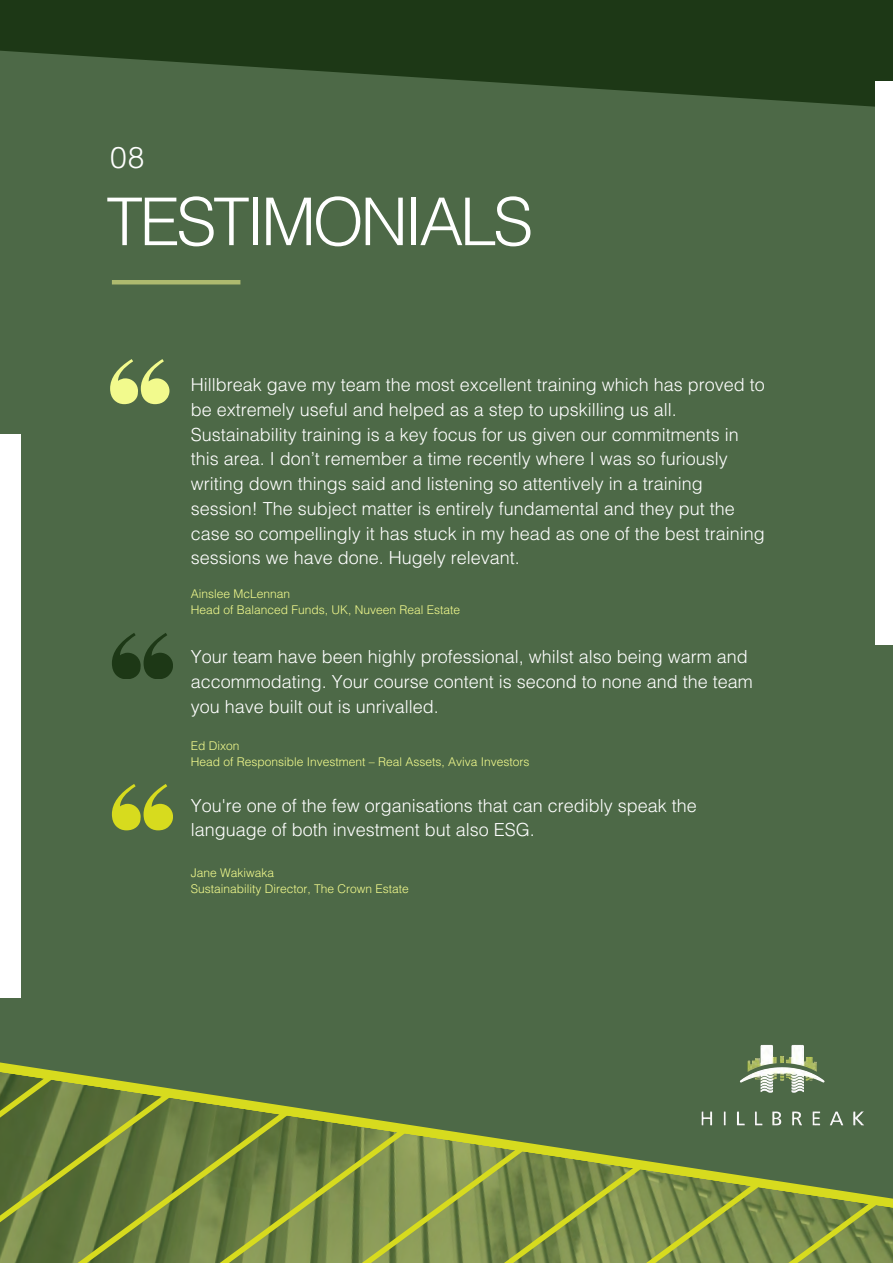
<style>
.page{position:relative;width:893px;height:1264px;background:#fff}
.page>*{position:absolute;margin:0;border:0;box-sizing:border-box;transform-origin:0 0}
.t1{font:300 66px "Helvetica";letter-spacing:-.055em;color:#fff}
.t2{font:300 30px "Helvetica";color:#fff}
.t3{font:300 18px/24.8px "Helvetica";color:#fff}
.t4{font:300 12px "Helvetica";color:#f2fa8d}
</style>
<div class="page">
<div style="left:0;top:0;width:892px;height:1262px;background:#4d6947"></div>
<svg style="left:0;top:0;width:892px;height:107px;fill:#1d3816"></svg>
<hr style="left:112px;top:280px;width:128px;height:4px;background:#aeba6f">
<svg style="left:110px;top:359px;width:59px;height:45px"></svg>
<svg style="left:112px;top:633px;width:61px;height:46px"></svg>
<div style="left:874px;top:81px;width:18px;height:563px;background:#fff"></div>
<div style="left:0;top:434px;width:21px;height:563px;background:#fff"></div>
<svg style="left:0;top:1044px;width:817px;height:25px"></svg>
<img style="left:0;top:1069px;width:892px;height:193px">
<svg style="left:112px;top:784px;width:61px;height:46px"></svg>
<p class="t2" style="left:110px;top:138px;width:36px">08</p>
<p class="t1" style="left:106px;top:180px;width:428px">TESTIMONIALS</p>
<p class="t3" style="left:191px;top:372px;width:575px">Hillbreak gave my team the most excellent training which has proved to be extremely useful and helped as a step to upskilling us all.<br>Sustainability training is a key focus for us given our commitments in this area. I don’t remember a time recently where I was so furiously writing down things said and listening so attentively in a training session! The subject matter is entirely fundamental and they put the case so compellingly it has stuck in my head as one of the best training sessions we have done. Hugely relevant.</p>
<p class="t4" style="left:191px;top:586px;width:101px">Ainslee McLennan</p>
<p class="t4" style="left:191px;top:602px;width:271px">Head of Balanced Funds, UK, Nuveen Real Estate</p>
<p class="t3" style="left:191px;top:644px;width:563px">Your team have been highly professional, whilst also being warm and accommodating. Your course content is second to none and the team you have built out is unrivalled.</p>
<p class="t4" style="left:191px;top:738px;width:50px">Ed Dixon</p>
<p class="t4" style="left:191px;top:754px;width:340px">Head of Responsible Investment – Real Assets, Aviva Investors</p>
<p class="t3" style="left:191px;top:792px;width:507px">You're one of the few organisations that can credibly speak the language of both investment but also ESG.</p>
<p class="t4" style="left:191px;top:865px;width:85px">Jane Wakiwaka</p>
<p class="t4" style="left:191px;top:881px;width:219px">Sustainability Director, The Crown Estate</p>
</div>
